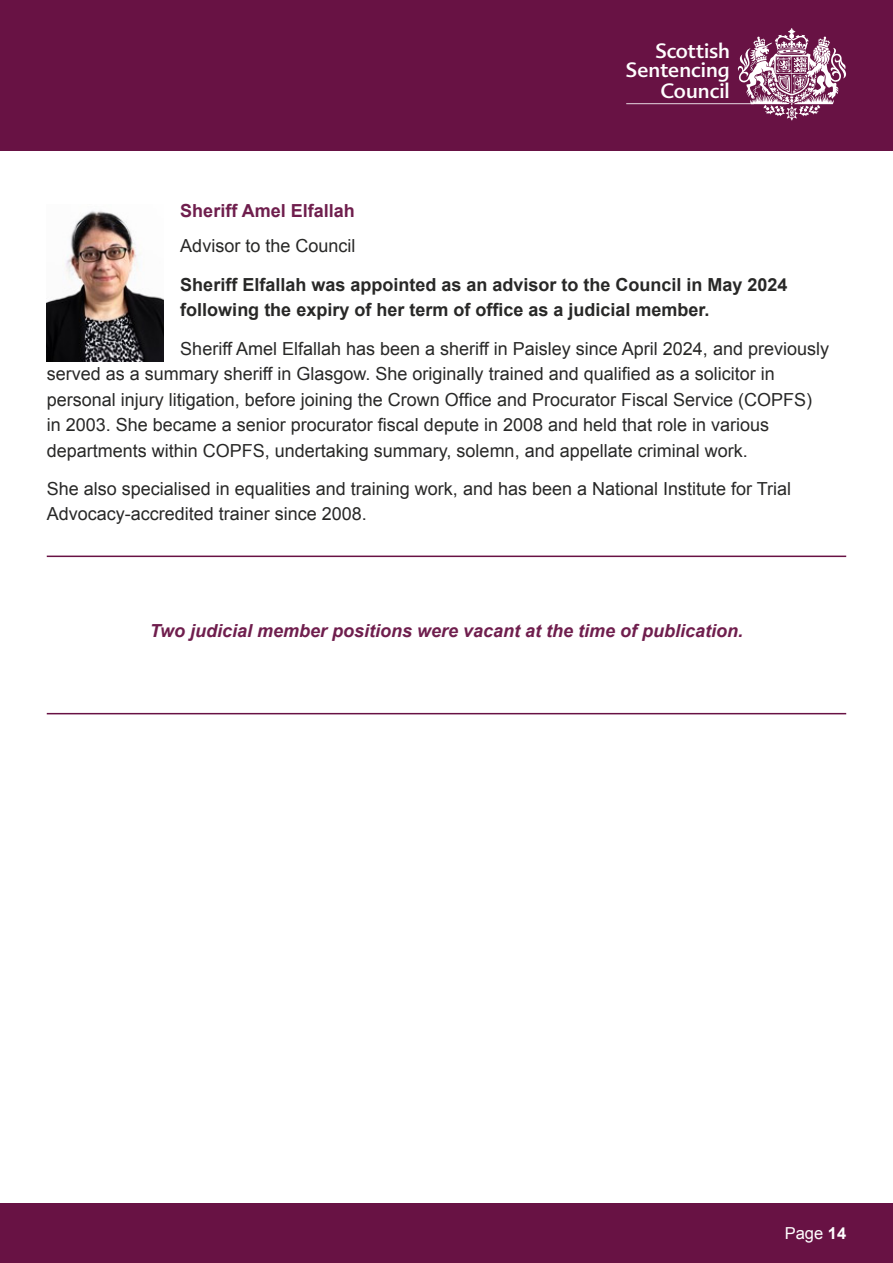
<style>
.page{position:relative;width:893px;height:1263px;background:#fff}
.page>*{position:absolute;margin:0;border:0;box-sizing:border-box;transform-origin:0 0}
.t1{font:20.25px/19.2px "Advert OT";color:#fff;text-align:right}
.t2{font:18px/25.5px "Arial";color:#282827}
.t3{font:700 18px/25.5px "Arial";color:#282827}
.t4{font:italic 700 18px "Arial";color:#6f1e4d}
.t5{font:700 18px "Arial";color:#6f1e4d}
.t6{font:16.5px "Arial";color:#fff}
.s1{font-weight:700}
</style>
<div class="page">
<div style="left:0;top:0;width:893px;height:151px;background:#681244"></div>
<div style="left:0;top:1203px;width:893px;height:60px;background:#681244"></div>
<svg style="left:737px;top:28px;width:109px;height:93px"></svg>
<hr style="left:626px;top:103px;width:128px;height:1px;background:#fff">
<hr style="left:47px;top:556px;width:799px;height:1px;background:#681244">
<hr style="left:47px;top:713px;width:799px;height:1px;background:#681244">
<img style="left:47px;top:211px;width:116px;height:150px">
<p class="t1" style="left:625px;top:41px;width:106px">Scottish<br>Sentencing</p>
<p class="t1" style="left:660px;top:82px;width:71px">Council</p>
<p class="t5" style="left:180px;top:199px;width:176px">Sheriff Amel Elfallah</p>
<p class="t2" style="left:180px;top:234px;width:177px">Advisor to the Council</p>
<p class="t3" style="left:180px;top:272px;width:609px">Sheriff Elfallah was appointed as an advisor to the Council in May 2024 following the expiry of her term of office as a judicial member.</p>
<p class="t2" style="left:47px;top:336px;width:784px;text-indent:134px">Sheriff Amel Elfallah has been a sheriff in Paisley since April 2024, and previously served as a summary sheriff in Glasgow. She originally trained and qualified as a solicitor in personal injury litigation, before joining the Crown Office and Procurator Fiscal Service (COPFS) in 2003. She became a senior procurator fiscal depute in 2008 and held that role in various departments within COPFS, undertaking summary, solemn, and appellate criminal work.</p>
<p class="t2" style="left:47px;top:476px;width:746px">She also specialised in equalities and training work, and has been a National Institute for Trial<br>Advocacy-accredited trainer since 2008.</p>
<p class="t4" style="left:150px;top:618px;width:595px">Two judicial member positions were vacant at the time of publication.</p>
<p class="t6" style="left:785px;top:1222px;width:63px">Page <span class="s1">14</span></p>
</div>
